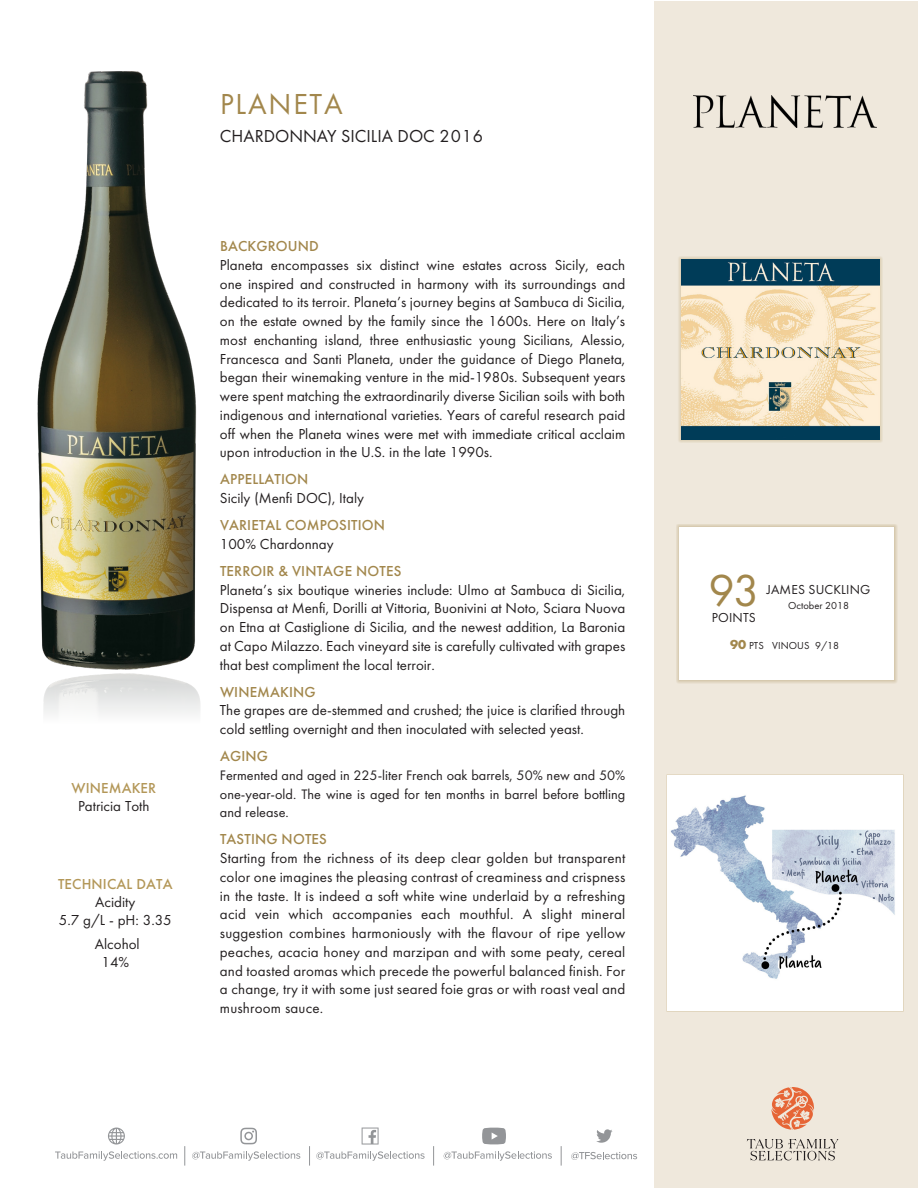
<style>
.page{position:relative;width:918px;height:1188px;background:#fff}
.page>*{position:absolute;margin:0;border:0;box-sizing:border-box;transform-origin:0 0}
.t1{font:46.5px "Futura PT";color:#a2874c}
.t2{font:30px "Futura PT";letter-spacing:.06em;color:#a2874c}
.t3{font:18px "Futura PT";color:#231f20}
.Para_Body{font:15px/18.8px "Futura PT";color:#231f20;text-align:justify}
.Para_Head{font:500 15px "Futura PT";letter-spacing:.01em;color:#a2874c}
.Para_Head-2{font:500 15px "Futura PT";letter-spacing:.01em;color:#b39758}
.Para_Body-2{font:14.25px/18.8px "Futura PT";color:#231f20;text-align:justify}
.t4{font:13.5px "Futura PT";letter-spacing:.01em;color:#231f20}
.t5{font:10.5px "Futura PT";color:#231f20}
.s1{font-weight:700;font-size:13.5px;color:#a2874c}
</style>
<div class="page">
<div style="left:654px;top:1px;width:263px;height:1186px;background:#efe8dc"></div>
<div style="left:677px;top:256px;width:206px;height:186px;background:#b39758;opacity:.65"></div>
<img style="left:681px;top:260px;width:198px;height:179px">
<div style="left:676px;top:524px;width:221px;height:160px;background:#ddd1ba"></div>
<div style="left:679px;top:527px;width:215px;height:153px;background:#fff"></div>
<div style="left:666px;top:774px;width:238px;height:238px;background:#fff"></div>
<img style="left:670px;top:795px;width:225px;height:184px">
<img style="left:694px;top:96px;width:182px;height:32px">
<img style="left:37px;top:71px;width:160px;height:599px">
<img style="left:43px;top:673px;width:157px;height:41px">
<svg style="left:571px;top:1152px;width:66px;height:8px"></svg>
<svg style="left:55px;top:1151px;width:122px;height:10px"></svg>
<svg style="left:192px;top:1151px;width:108px;height:10px"></svg>
<svg style="left:316px;top:1151px;width:109px;height:10px"></svg>
<svg style="left:444px;top:1151px;width:108px;height:10px"></svg>
<svg style="left:561px;top:1146px;width:1px;height:20px"></svg>
<svg style="left:309px;top:1146px;width:1px;height:20px"></svg>
<svg style="left:185px;top:1146px;width:1px;height:20px"></svg>
<svg style="left:362px;top:1128px;width:17px;height:17px"></svg>
<svg style="left:240px;top:1128px;width:17px;height:16px"></svg>
<svg style="left:433px;top:1146px;width:1px;height:20px"></svg>
<svg style="left:596px;top:1129px;width:17px;height:14px"></svg>
<svg style="left:108px;top:1128px;width:17px;height:17px"></svg>
<svg style="left:482px;top:1128px;width:24px;height:16px"></svg>
<svg style="left:747px;top:1139px;width:92px;height:21px"></svg>
<svg style="left:771px;top:1087px;width:43px;height:43px"></svg>
<p class="Para_Head-2" style="left:71px;top:779px;width:86px">WINEMAKER</p>
<p class="Para_Body" style="left:78px;top:797px;width:73px">Patricia Toth</p>
<p class="Para_Head-2" style="left:58px;top:875px;width:116px">TECHNICAL DATA</p>
<p class="Para_Body" style="left:59px;top:893px;width:114px;line-height:18px;text-align:center">Acidity<br>5.7 g/L - pH: 3.35</p>
<p class="Para_Body" style="left:95px;top:935px;width:46px;line-height:18px;text-align:center">Alcohol<br>14%</p>
<p class="t2" style="left:220px;top:86px;width:124px">PLANETA</p>
<p class="t3" style="left:220px;top:125px;width:265px">CHARDONNAY SICILIA DOC 2016</p>
<p class="Para_Head" style="left:220px;top:237px;width:100px">BACKGROUND</p>
<p class="Para_Body" style="left:220px;top:256px;width:407px">Planeta encompasses six distinct wine estates across Sicily, each one inspired and constructed in harmony with its surroundings and dedicated to its terroir. Planeta’s journey begins at Sambuca di Sicilia, on the estate owned by the family since the 1600s. Here on Italy’s most enchanting island, three enthusiastic young Sicilians, Alessio, Francesca and Santi Planeta, under the guidance of Diego Planeta, began their winemaking venture in the mid-1980s. Subsequent years were spent matching the extraordinarily diverse Sicilian soils with both indigenous and international varieties. Years of careful research paid off when the Planeta wines were met with immediate critical acclaim upon introduction in the U.S. in the late 1990s.</p>
<p class="Para_Head" style="left:220px;top:470px;width:90px">APPELLATION</p>
<p class="Para_Body" style="left:220px;top:489px;width:146px">Sicily (Menfi DOC), Italy</p>
<p class="Para_Head" style="left:220px;top:516px;width:167px">VARIETAL COMPOSITION</p>
<p class="Para_Body" style="left:220px;top:535px;width:115px">100% Chardonnay</p>
<p class="Para_Head" style="left:220px;top:562px;width:183px">TERROIR &amp; VINTAGE NOTES</p>
<p class="Para_Body" style="left:220px;top:580px;width:407px">Planeta’s six boutique wineries include: Ulmo at Sambuca di Sicilia, Dispensa at Menfi, Dorilli at Vittoria, Buonivini at Noto, Sciara Nuova on Etna at Castiglione di Sicilia, and the newest addition, La Baronia at Capo Milazzo. Each vineyard site is carefully cultivated with grapes that best compliment the local terroir.</p>
<p class="Para_Head" style="left:220px;top:683px;width:97px">WINEMAKING</p>
<p class="Para_Body" style="left:220px;top:701px;width:407px">The grapes are de-stemmed and crushed; the juice is clarified through cold settling overnight and then inoculated with selected yeast.</p>
<p class="Para_Head" style="left:220px;top:747px;width:50px">AGING</p>
<p class="Para_Body-2" style="left:220px;top:766px;width:407px">Fermented and aged in 225-liter French oak barrels, 50% new and 50% one-year-old. The wine is aged for ten months in barrel before bottling and release.</p>
<p class="Para_Head" style="left:220px;top:830px;width:108px">TASTING NOTES</p>
<p class="Para_Body" style="left:220px;top:849px;width:407px">Starting from the richness of its deep clear golden but transparent color one imagines the pleasing contrast of creaminess and crispness in the taste. It is indeed a soft white wine underlaid by a refreshing acid vein which accompanies each mouthful. A slight mineral suggestion combines harmoniously with the flavour of ripe yellow peaches, acacia honey and marzipan and with some peaty, cereal and toasted aromas which precede the powerful balanced finish. For a change, try it with some just seared foie gras or with roast veal and mushroom sauce.</p>
<p class="t1" style="left:708px;top:563px;width:52px">93</p>
<p class="t4" style="left:712px;top:610px;width:45px">POINTS</p>
<p class="t4" style="left:767px;top:581px;width:105px">JAMES SUCKLING</p>
<p class="t5" style="left:788px;top:599px;width:62px">October 2018</p>
<p class="t5" style="left:730px;top:639px;width:111px"><span class="s1">90</span> PTS VINOUS 9/18</p>
</div>
